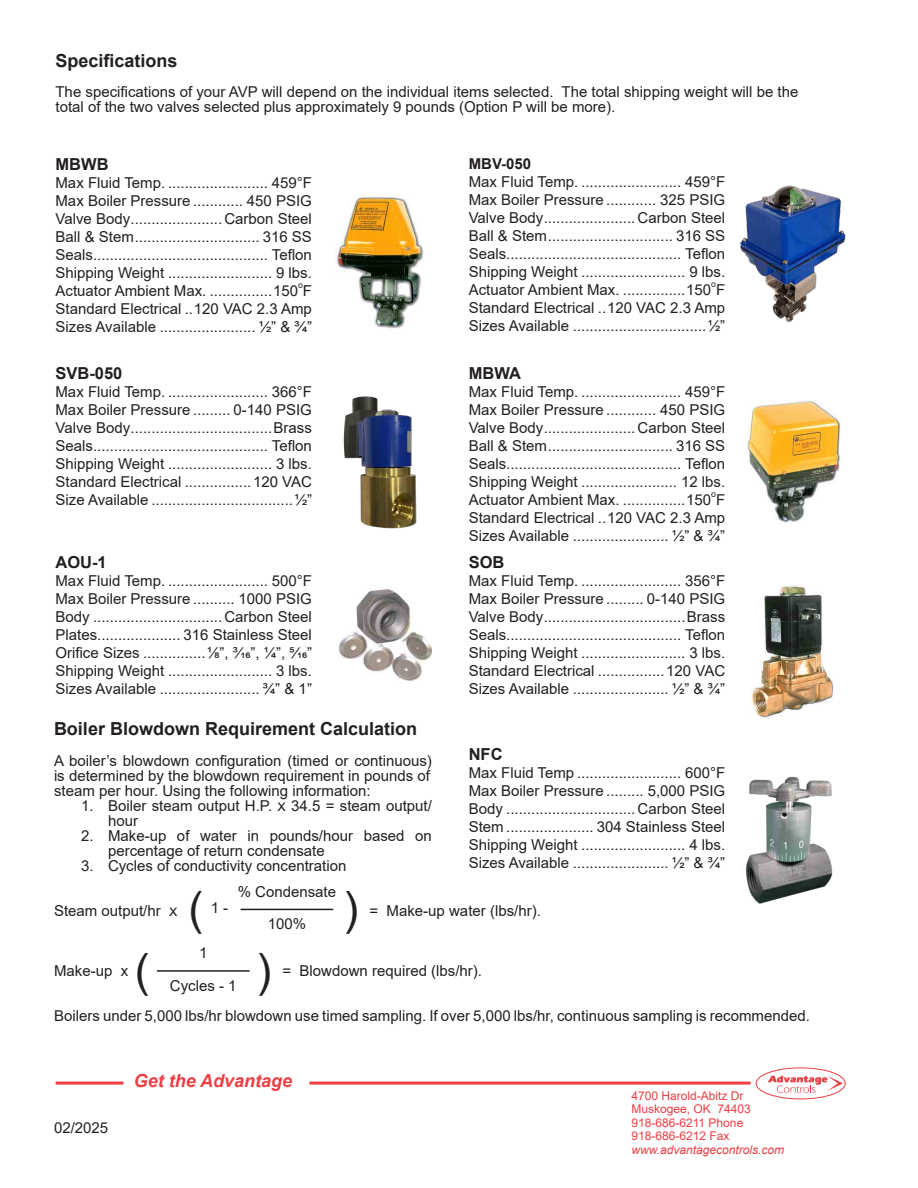
<style>
.page{position:relative;width:918px;height:1188px;background:#fff}
.page>*{position:absolute;margin:0;border:0;box-sizing:border-box;transform-origin:0 0}
.t1{font:45px "Arial";color:#231f20}
.t2{font:700 18px "Arial";color:#231f20}
.t3{font:italic 700 18px "Arial";color:#ee3d43}
.t4{font:700 16.5px "Arial";color:#231f20}
.t5{font:15px/15px "Arial";color:#231f20}
.t6{font:700 15px "Arial";color:#231f20}
.t7{font:12px "Arial";color:#ee3d43}
.t8{font:italic 12px "Arial";color:#ee3d43}
.t9{font:8.7px "Arial";color:#231f20}
</style>
<div class="page">
<hr style="left:56px;top:1082px;width:695px;height:3px;background:#ee3d43">
<div style="left:123px;top:1071px;width:186px;height:27px;background:#fff"></div>
<div style="left:756px;top:1067px;width:90px;height:32px;border:1px solid #ee3d43;border-radius:50%"></div>
<svg style="left:768px;top:1076px;width:75px;height:17px"></svg>
<img style="left:337px;top:196px;width:87px;height:133px">
<img style="left:343px;top:396px;width:74px;height:132px">
<img style="left:748px;top:401px;width:93px;height:121px">
<img style="left:752px;top:585px;width:82px;height:132px">
<img style="left:746px;top:776px;width:87px;height:128px">
<hr style="left:241px;top:909px;width:92px;height:1px;background:#231f20">
<hr style="left:157px;top:970px;width:93px;height:2px;background:#231f20">
<img style="left:339px;top:589px;width:93px;height:91px">
<img style="left:740px;top:185px;width:106px;height:138px">
<p class="t2" style="left:55px;top:48px;width:124px">Specifications</p>
<p class="t5" style="left:55px;top:84px;width:744px">The specifications of your AVP will depend on the individual items selected. The total shipping weight will be the</p>
<p class="t5" style="left:55px;top:99px;width:561px">total of the two valves selected plus approximately 9 pounds (Option P will be more).</p>
<p class="t4" style="left:55px;top:152px;width:55px">MBWB</p>
<p class="t5" style="left:55px;top:175px;width:258px">Max Fluid Temp. ........................ 459°F</p>
<p class="t5" style="left:55px;top:193px;width:258px">Max Boiler Pressure ............ 450 PSIG</p>
<p class="t5" style="left:55px;top:211px;width:258px">Valve Body...................... Carbon Steel</p>
<p class="t5" style="left:55px;top:229px;width:258px">Ball &amp; Stem.............................. 316 SS</p>
<p class="t5" style="left:55px;top:247px;width:258px">Seals.......................................... Teflon</p>
<p class="t5" style="left:55px;top:265px;width:258px">Shipping Weight ......................... 9 lbs.</p>
<p class="t5" style="left:55px;top:283px;width:258px">Actuator Ambient Max. ...............150 F</p>
<p class="t9" style="left:298px;top:279px;width:6px">o</p>
<p class="t5" style="left:55px;top:301px;width:258px">Standard Electrical ..120 VAC 2.3 Amp</p>
<p class="t5" style="left:55px;top:319px;width:258px">Sizes Available ....................... 1/2” &amp; 3/4”</p>
<p class="t4" style="left:55px;top:362px;width:68px">SVB-050</p>
<p class="t5" style="left:55px;top:384px;width:258px">Max Fluid Temp. ........................ 366°F</p>
<p class="t5" style="left:55px;top:402px;width:258px">Max Boiler Pressure ......... 0-140 PSIG</p>
<p class="t5" style="left:55px;top:420px;width:258px">Valve Body..................................Brass</p>
<p class="t5" style="left:55px;top:438px;width:258px">Seals.......................................... Teflon</p>
<p class="t5" style="left:55px;top:456px;width:258px">Shipping Weight ......................... 3 lbs.</p>
<p class="t5" style="left:55px;top:474px;width:258px">Standard Electrical ................120 VAC</p>
<p class="t5" style="left:55px;top:492px;width:258px">Size Available ..................................1/2”</p>
<p class="t4" style="left:55px;top:551px;width:53px">AOU-1</p>
<p class="t5" style="left:55px;top:573px;width:258px">Max Fluid Temp. ........................ 500°F</p>
<p class="t5" style="left:55px;top:591px;width:258px">Max Boiler Pressure .......... 1000 PSIG</p>
<p class="t5" style="left:55px;top:609px;width:258px">Body ............................... Carbon Steel</p>
<p class="t5" style="left:55px;top:627px;width:258px">Plates.................... 316 Stainless Steel</p>
<p class="t5" style="left:55px;top:645px;width:258px">Orifice Sizes ...............1/8”, 3/16”, 1/4”, 5/16”</p>
<p class="t5" style="left:55px;top:663px;width:258px">Shipping Weight ......................... 3 lbs.</p>
<p class="t5" style="left:55px;top:681px;width:258px">Sizes Available ........................ 3/4” &amp; 1”</p>
<p class="t6" style="left:469px;top:153px;width:64px">MBV-050</p>
<p class="t5" style="left:469px;top:174px;width:258px">Max Fluid Temp. ........................ 459°F</p>
<p class="t5" style="left:469px;top:192px;width:258px">Max Boiler Pressure ............ 325 PSIG</p>
<p class="t5" style="left:469px;top:210px;width:258px">Valve Body...................... Carbon Steel</p>
<p class="t5" style="left:469px;top:228px;width:258px">Ball &amp; Stem.............................. 316 SS</p>
<p class="t5" style="left:469px;top:246px;width:258px">Seals.......................................... Teflon</p>
<p class="t5" style="left:469px;top:264px;width:258px">Shipping Weight ......................... 9 lbs.</p>
<p class="t5" style="left:469px;top:282px;width:258px">Actuator Ambient Max. ...............150 F</p>
<p class="t9" style="left:711px;top:278px;width:6px">o</p>
<p class="t5" style="left:469px;top:300px;width:258px">Standard Electrical ..120 VAC 2.3 Amp</p>
<p class="t5" style="left:469px;top:318px;width:258px">Sizes Available ................................1/2”</p>
<p class="t4" style="left:469px;top:362px;width:54px">MBWA</p>
<p class="t5" style="left:469px;top:384px;width:258px">Max Fluid Temp. ........................ 459°F</p>
<p class="t5" style="left:469px;top:402px;width:258px">Max Boiler Pressure ............ 450 PSIG</p>
<p class="t5" style="left:469px;top:420px;width:258px">Valve Body...................... Carbon Steel</p>
<p class="t5" style="left:469px;top:438px;width:258px">Ball &amp; Stem.............................. 316 SS</p>
<p class="t5" style="left:469px;top:456px;width:258px">Seals.......................................... Teflon</p>
<p class="t5" style="left:469px;top:474px;width:258px">Shipping Weight ....................... 12 lbs.</p>
<p class="t5" style="left:469px;top:492px;width:258px">Actuator Ambient Max. ...............150 F</p>
<p class="t9" style="left:711px;top:488px;width:6px">o</p>
<p class="t5" style="left:469px;top:510px;width:258px">Standard Electrical ..120 VAC 2.3 Amp</p>
<p class="t5" style="left:469px;top:528px;width:258px">Sizes Available ....................... 1/2” &amp; 3/4”</p>
<p class="t4" style="left:469px;top:551px;width:37px">SOB</p>
<p class="t5" style="left:469px;top:573px;width:258px">Max Fluid Temp. ........................ 356°F</p>
<p class="t5" style="left:469px;top:591px;width:258px">Max Boiler Pressure ......... 0-140 PSIG</p>
<p class="t5" style="left:469px;top:609px;width:258px">Valve Body..................................Brass</p>
<p class="t5" style="left:469px;top:627px;width:258px">Seals.......................................... Teflon</p>
<p class="t5" style="left:469px;top:645px;width:258px">Shipping Weight ......................... 3 lbs.</p>
<p class="t5" style="left:469px;top:663px;width:258px">Standard Electrical ................120 VAC</p>
<p class="t5" style="left:469px;top:681px;width:258px">Sizes Available ....................... 1/2” &amp; 3/4”</p>
<p class="t2" style="left:54px;top:716px;width:365px">Boiler Blowdown Requirement Calculation</p>
<p class="t5" style="left:54px;top:753px;width:379px">A boiler’s blowdown configuration (timed or continuous) is determined by the blowdown requirement in pounds of</p>
<p class="t5" style="left:54px;top:783px;width:318px">steam per hour. Using the following information:</p>
<p class="t5" style="left:108px;top:798px;width:325px;text-indent:-27px">1. Boiler steam output H.P. X 34.5 = steam output/ hour</p>
<p class="t5" style="left:108px;top:828px;width:325px;text-indent:-27px">2. Make-up of water in pounds/hour based on percentage of return condensate</p>
<p class="t5" style="left:81px;top:858px;width:267px">3. Cycles of conductivity concentration</p>
<p class="t5" style="left:54px;top:903px;width:124px">Steam output/hr x</p>
<p class="t4" style="left:469px;top:743px;width:35px">NFC</p>
<p class="t5" style="left:469px;top:765px;width:258px">Max Fluid Temp ......................... 600°F</p>
<p class="t5" style="left:469px;top:783px;width:258px">Max Boiler Pressure ......... 5,000 PSIG</p>
<p class="t5" style="left:469px;top:801px;width:258px">Body ............................... Carbon Steel</p>
<p class="t5" style="left:469px;top:819px;width:258px">Stem ..................... 304 Stainless Steel</p>
<p class="t5" style="left:469px;top:837px;width:258px">Shipping Weight ......................... 4 lbs.</p>
<p class="t5" style="left:469px;top:855px;width:258px">Sizes Available ....................... 1/2” &amp; 3/4”</p>
<p class="t5" style="left:238px;top:884px;width:100px">% Condensate</p>
<p class="t5" style="left:268px;top:917px;width:40px">100%</p>
<p class="t1" style="left:188px;top:877px;width:16px">(</p>
<p class="t5" style="left:211px;top:900px;width:19px">1 -</p>
<p class="t1" style="left:344px;top:877px;width:16px">)</p>
<p class="t5" style="left:370px;top:903px;width:173px">= Make-up water (lbs/hr).</p>
<p class="t1" style="left:135px;top:939px;width:16px">(</p>
<p class="t5" style="left:199px;top:946px;width:10px">1</p>
<p class="t1" style="left:256px;top:939px;width:16px">)</p>
<p class="t5" style="left:282px;top:963px;width:201px">= Blowdown required (lbs/hr).</p>
<p class="t5" style="left:54px;top:1008px;width:757px">Boilers under 5,000 lbs/hr blowdown use timed sampling. If over 5,000 lbs/hr, continuous sampling is recommended.</p>
<p class="t5" style="left:54px;top:963px;width:76px">Make-up x</p>
<p class="t5" style="left:170px;top:978px;width:68px">Cycles - 1</p>
<p class="t5" style="left:54px;top:1120px;width:56px">02/2025</p>
<p class="t3" style="left:134px;top:1068px;width:160px">Get the Advantage</p>
<p class="t7" style="left:631px;top:1087px;width:114px">4700 Harold-Abitz Dr</p>
<p class="t7" style="left:631px;top:1101px;width:121px">Muskogee, OK 74403</p>
<p class="t7" style="left:631px;top:1114px;width:113px">918-686-6211 Phone</p>
<p class="t7" style="left:631px;top:1128px;width:100px">918-686-6212 Fax</p>
<p class="t8" style="left:631px;top:1142px;width:154px">www.advantagecontrols.com</p>
</div>
